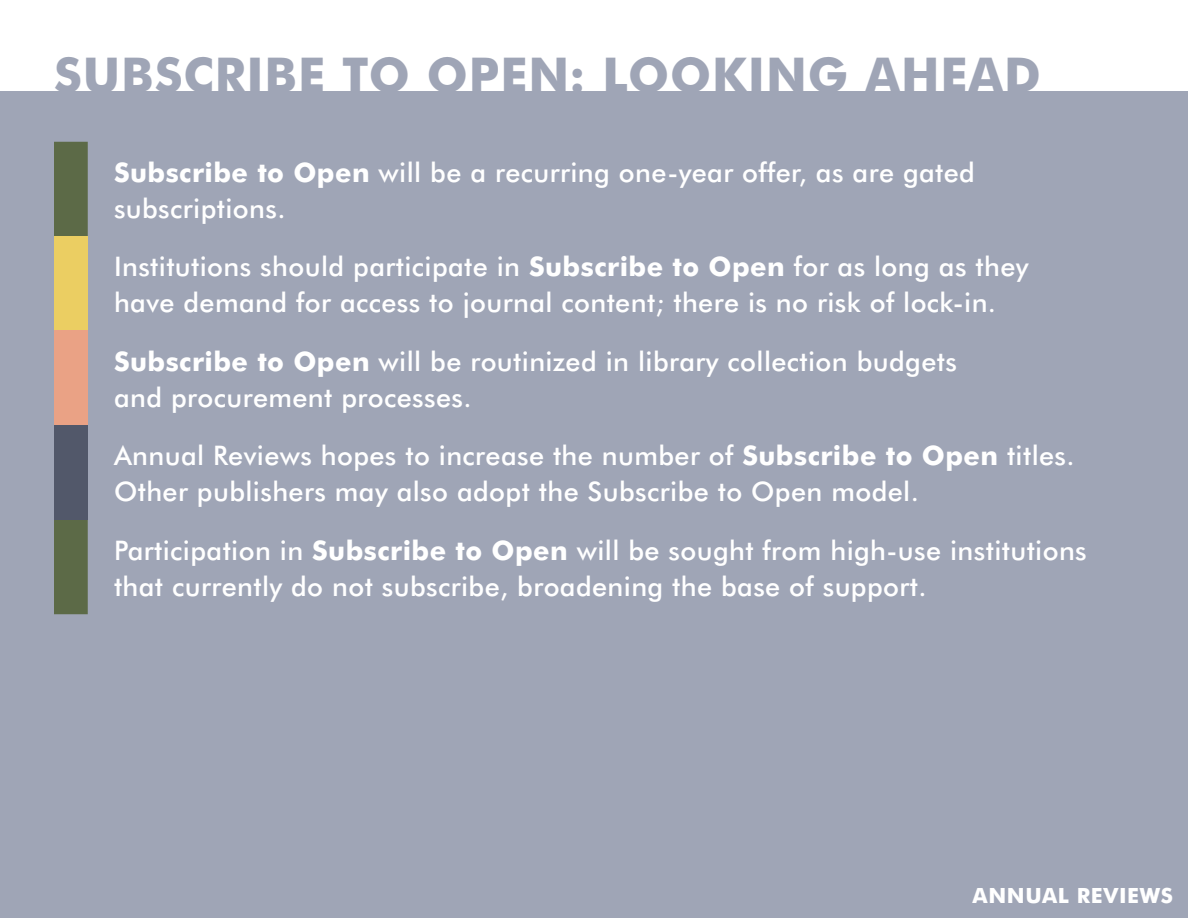
<style>
.page{position:relative;width:1188px;height:918px;background:#fff}
.page>*{position:absolute;margin:0;border:0;box-sizing:border-box;transform-origin:0 0}
.t1{font:700 48px "Futura BT";letter-spacing:.02em;color:#9fa5b6}
.t2{font:500 27px/36px "Futura BT";letter-spacing:.015em;color:#fff}
.t3{font:700 21px "Futura BT";letter-spacing:.03em;color:#fff}
.s1{font-weight:700}
</style>
<div class="page">
<div style="left:0;top:92px;width:1188px;height:826px;background:#9fa5b6"></div>
<div style="left:54px;top:142px;width:34px;height:472px;background:#5c6a47"></div>
<div style="left:54px;top:236px;width:34px;height:95px;background:#ebce62"></div>
<div style="left:54px;top:331px;width:34px;height:94px;background:#eaa285"></div>
<div style="left:54px;top:425px;width:34px;height:95px;background:#52586a"></div>
<h1 class="t1" style="left:54px;top:46px;width:989px">SUBSCRIBE TO OPEN: LOOKING AHEAD</h1>
<p class="t2" style="left:114px;top:154px;width:862px"><span class="s1">Subscribe to Open</span> will be a recurring one-year offer, as are gated subscriptions.</p>
<p class="t2" style="left:114px;top:249px;width:916px">Institutions should participate in <span class="s1">Subscribe to Open</span> for as long as they have demand for access to journal content; there is no risk of lock-in.</p>
<p class="t2" style="left:114px;top:343px;width:844px"><span class="s1">Subscribe to Open</span> will be routinized in library collection budgets and procurement processes.</p>
<p class="t2" style="left:114px;top:438px;width:962px">Annual Reviews hopes to increase the number of <span class="s1">Subscribe to Open</span> titles.<br>Other publishers may also adopt the Subscribe to Open model.</p>
<p class="t2" style="left:114px;top:532px;width:974px">Participation in <span class="s1">Subscribe to Open</span> will be sought from high-use institutions that currently do not subscribe, broadening the base of support.</p>
<p class="t3" style="left:973px;top:883px;width:202px">ANNUAL REVIEWS</p>
</div>
